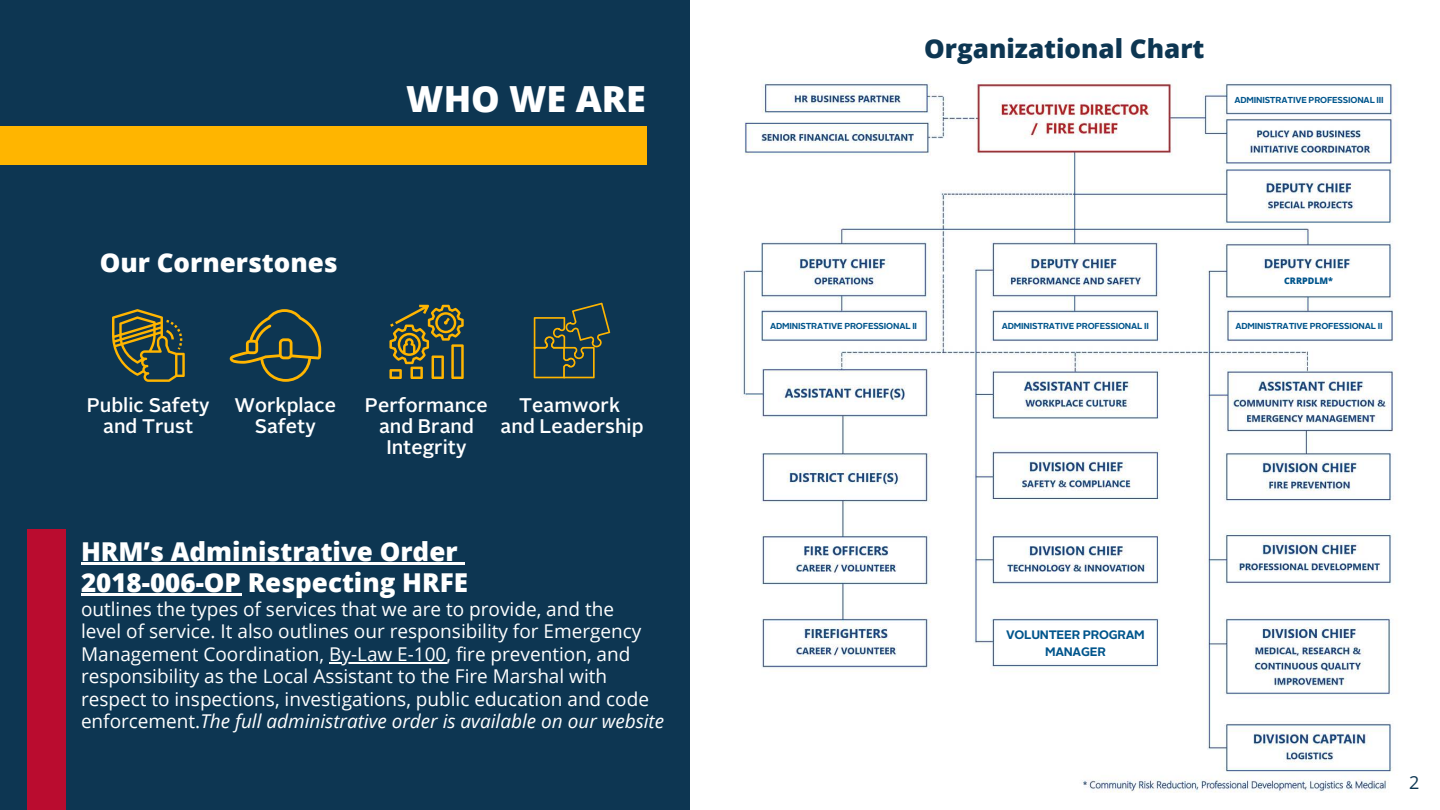
<style>
.page{position:relative;width:1440px;height:810px;background:#fff}
.page>*{position:absolute;margin:0;border:0;box-sizing:border-box;transform-origin:0 0}
.t1{font:800 36px "Open Sans";color:#fff}
.t2{font:800 26px/30.8px "Open Sans";color:#fff}
.t3{font:800 26px "Open Sans";color:#0d3652}
.t4{font:500 19.7px/21px "Alright Sans";color:#fff;text-align:center}
.t5{font:19px/22.5px "Open Sans";color:#fff}
.t6{font:18px "Open Sans";color:#0d3652}
.t7{font:700 12.2px/16.5px "Alright Sans";letter-spacing:-.02em;color:#00558c;text-align:center}
.t8{font:800 9px "Open Sans";color:#00558c}
.t9{font:700 8.7px "Alright Sans";letter-spacing:-.02em;color:#00558c}
.s1{font-style:italic}
</style>
<div class="page">
<div style="left:0;top:0;width:690px;height:810px;background:#0d3652"></div>
<div style="left:0;top:126px;width:647px;height:39px;background:#ffb500"></div>
<div style="left:27px;top:530px;width:39px;height:280px;background:#ba0c2f"></div>
<img style="left:743px;top:83px;width:654px;height:710px">
<svg style="left:112px;top:309px;width:73px;height:73px"></svg>
<svg style="left:230px;top:309px;width:91px;height:73px"></svg>
<svg style="left:389px;top:305px;width:75px;height:74px"></svg>
<svg style="left:534px;top:303px;width:76px;height:75px"></svg>
<div style="left:1276px;top:272px;width:68px;height:17px;background:#fff"></div>
<div style="left:1233px;top:88px;width:154px;height:21px;background:#fff"></div>
<div style="left:1233px;top:315px;width:154px;height:21px;background:#fff"></div>
<div style="left:999px;top:315px;width:154px;height:21px;background:#fff"></div>
<div style="left:767px;top:315px;width:155px;height:21px;background:#fff"></div>
<div style="left:999px;top:623px;width:154px;height:37px;background:#fff"></div>
<hr style="left:81px;top:563px;width:377px;height:2px;background:#fff">
<svg style="left:458px;top:563px;width:7px;height:2px"></svg>
<hr style="left:81px;top:593px;width:160px;height:3px;background:#fff">
<hr style="left:329px;top:662px;width:118px;height:2px;background:#fff">
<h2 class="t2" style="left:100px;top:247px;width:239px">Our Cornerstones</h2>
<h1 class="t1" style="left:406px;top:74px;width:241px">WHO WE ARE</h1>
<p class="t4" style="left:87px;top:397px;width:125px">Public Safety and Trust</p>
<p class="t4" style="left:235px;top:397px;width:103px">Workplace<br>Safety</p>
<p class="t4" style="left:365px;top:397px;width:124px">Performance and Brand<br>Integrity</p>
<p class="t4" style="left:501px;top:397px;width:144px">Teamwork<br>and Leadership</p>
<h2 class="t2" style="left:81px;top:536px;width:389px">HRM’s Administrative Order<br>2018-006-OP Respecting HRFE</h2>
<p class="t5" style="left:81px;top:597px;width:585px">outlines the types of services that we are to provide, and the<br>level of service. It also outlines our responsibility for Emergency Management Coordination, By-Law E-100, fire prevention, and responsibility as the Local Assistant to the Fire Marshal with respect to inspections, investigations, public education and code enforcement.<span class="s1">The full administrative order is available on our website</span></p>
<h2 class="t3" style="left:924px;top:30px;width:282px">Organizational Chart</h2>
<p class="t9" style="left:1234px;top:96px;width:151px">ADMINISTRATIVE PROFESSIONAL III</p>
<p class="t9" style="left:770px;top:323px;width:149px">ADMINISTRATIVE PROFESSIONAL II</p>
<p class="t8" style="left:1284px;top:274px;width:51px">CRRPDLM*</p>
<p class="t9" style="left:1002px;top:323px;width:149px">ADMINISTRATIVE PROFESSIONAL II</p>
<p class="t9" style="left:1236px;top:323px;width:149px">ADMINISTRATIVE PROFESSIONAL II</p>
<p class="t7" style="left:1006px;top:628px;width:140px">VOLUNTEER PROGRAM<br>MANAGER</p>
<p class="t6" style="left:1409px;top:770px;width:12px">2</p>
</div>
